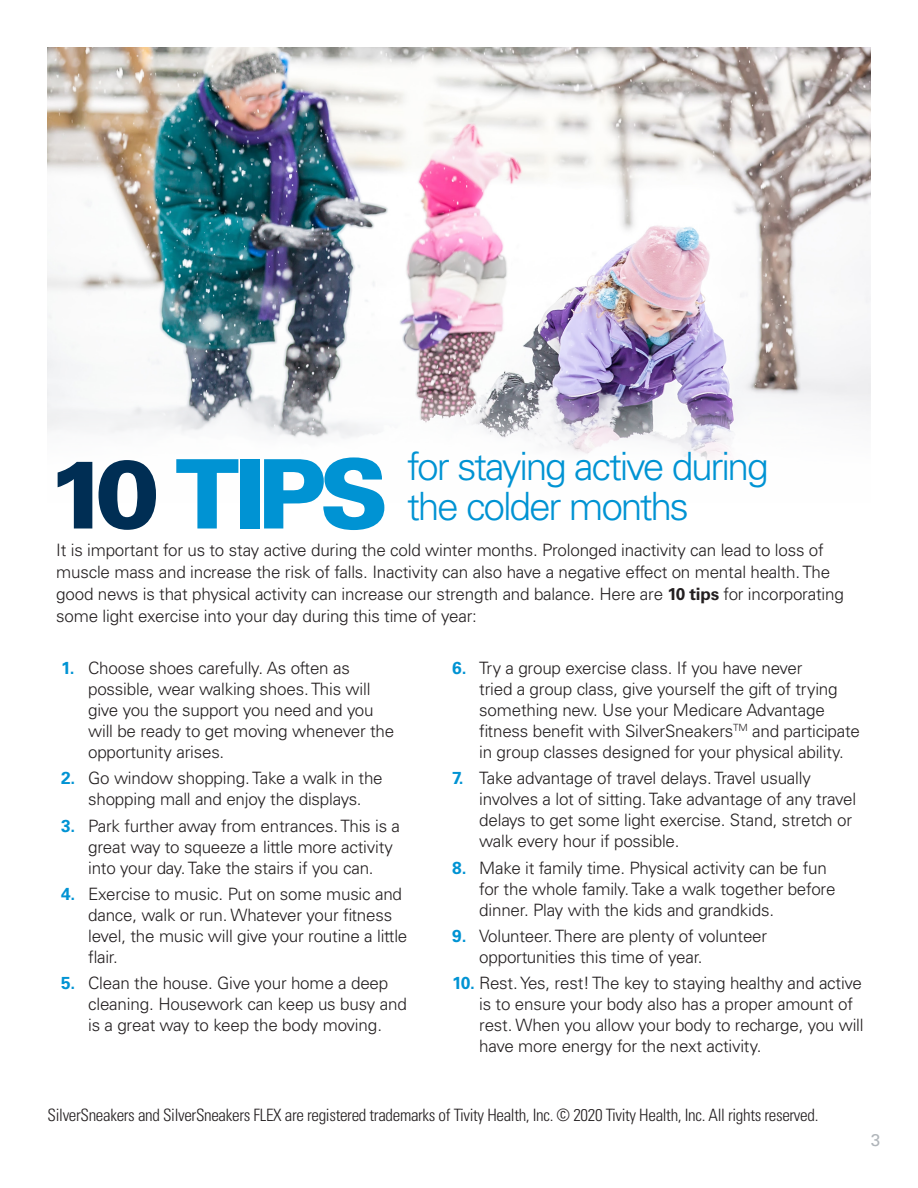
<style>
.page{position:relative;width:918px;height:1188px;background:#fff}
.page>*{position:absolute;margin:0;border:0;box-sizing:border-box;transform-origin:0 0}
._30pt_Header{font:900 96px "Univers LT Std";letter-spacing:-.085em;color:#0093d3}
._30pt_Header-2{font:300 39px/39.8px "Univers LT Std";letter-spacing:-.06em;color:#0093d3}
.Body_Copy{font:300 17.1px/21px "Univers LT Std";letter-spacing:-.01em;color:#231f20}
.Body_Copy-2{font:300 condensed 17.1px "Univers LT Std";letter-spacing:-.02em;color:#231f20}
.t1{font:17.1px "Univers LT Std";color:#b0b5ba}
.s1{font-weight:700}
.s2{color:#002e54}
.s3{font-weight:700;font-size:17.4px;color:#0093d3}
</style>
<div class="page">
<img style="left:47px;top:47px;width:824px;height:413px">
<p class="_30pt_Header-2" style="left:407px;top:447px;width:363px">for staying active during the colder months</p>
<p class="Body_Copy" style="left:56px;top:539px;width:789px;line-height:22.2px">It is important for us to stay active during the cold winter months. Prolonged inactivity can lead to loss of muscle mass and increase the risk of falls. Inactivity can also have a negative effect on mental health. The good news is that physical activity can increase our strength and balance. Here are <span class="s1">10 tips</span> for incorporating some light exercise into your day during this time of year:</p>
<p class="_30pt_Header" style="left:47px;top:434px;width:343px"><span class="s2">10</span> TIPS</p>
<p class="Body_Copy" style="left:88px;top:657px;width:308px;text-indent:-27px"><span class="s3">1.</span> Choose shoes carefully. As often as possible, wear walking shoes. This will give you the support you need and you will be ready to get moving whenever the opportunity arises.</p>
<p class="Body_Copy" style="left:61px;top:768px;width:323px;text-align:center"><span class="s3">2.</span> Go window shopping. Take a walk in the shopping mall and enjoy the displays.</p>
<p class="Body_Copy" style="left:88px;top:815px;width:313px;text-indent:-27px"><span class="s3">3.</span> Park further away from entrances. This is a great way to squeeze a little more activity into your day. Take the stairs if you can.</p>
<p class="Body_Copy" style="left:88px;top:883px;width:321px;text-indent:-27px"><span class="s3">4.</span> Exercise to music. Put on some music and dance, walk or run. Whatever your fitness level, the music will give your routine a little flair.</p>
<p class="Body_Copy" style="left:88px;top:973px;width:320px;text-indent:-27px"><span class="s3">5.</span> Clean the house. Give your home a deep cleaning. Housework can keep us busy and is a great way to keep the body moving.</p>
<p class="Body_Copy" style="left:479px;top:657px;width:382px;text-indent:-27px"><span class="s3">6.</span> Try a group exercise class. If you have never<br>tried a group class, give yourself the gift of trying something new. Use your Medicare Advantage fitness benefit with SilverSneakers<sup>TM</sup> and participate in group classes designed for your physical ability.</p>
<p class="Body_Copy" style="left:479px;top:768px;width:378px;text-indent:-27px"><span class="s3">7.</span> Take advantage of travel delays. Travel usually involves a lot of sitting. Take advantage of any travel delays to get some light exercise. Stand, stretch or walk every hour if possible.</p>
<p class="Body_Copy" style="left:479px;top:857px;width:358px;text-indent:-27px"><span class="s3">8.</span> Make it family time. Physical activity can be fun for the whole family. Take a walk together before dinner. Play with the kids and grandkids.</p>
<p class="Body_Copy" style="left:479px;top:925px;width:289px;text-indent:-27px"><span class="s3">9.</span> Volunteer. There are plenty of volunteer opportunities this time of year.</p>
<p class="Body_Copy" style="left:479px;top:973px;width:386px;text-indent:-27px"><span class="s3">10.</span> Rest. Yes, rest! The key to staying healthy and active is to ensure your body also has a proper amount of rest. When you allow your body to recharge, you will have more energy for the next activity.</p>
<p class="Body_Copy-2" style="left:48px;top:1104px;width:772px">SilverSneakers and SilverSneakers FLEX are registered trademarks of Tivity Health, Inc. © 2020 Tivity Health, Inc. All rights reserved.</p>
<p class="t1" style="left:871px;top:1130px;width:11px">3</p>
</div>
